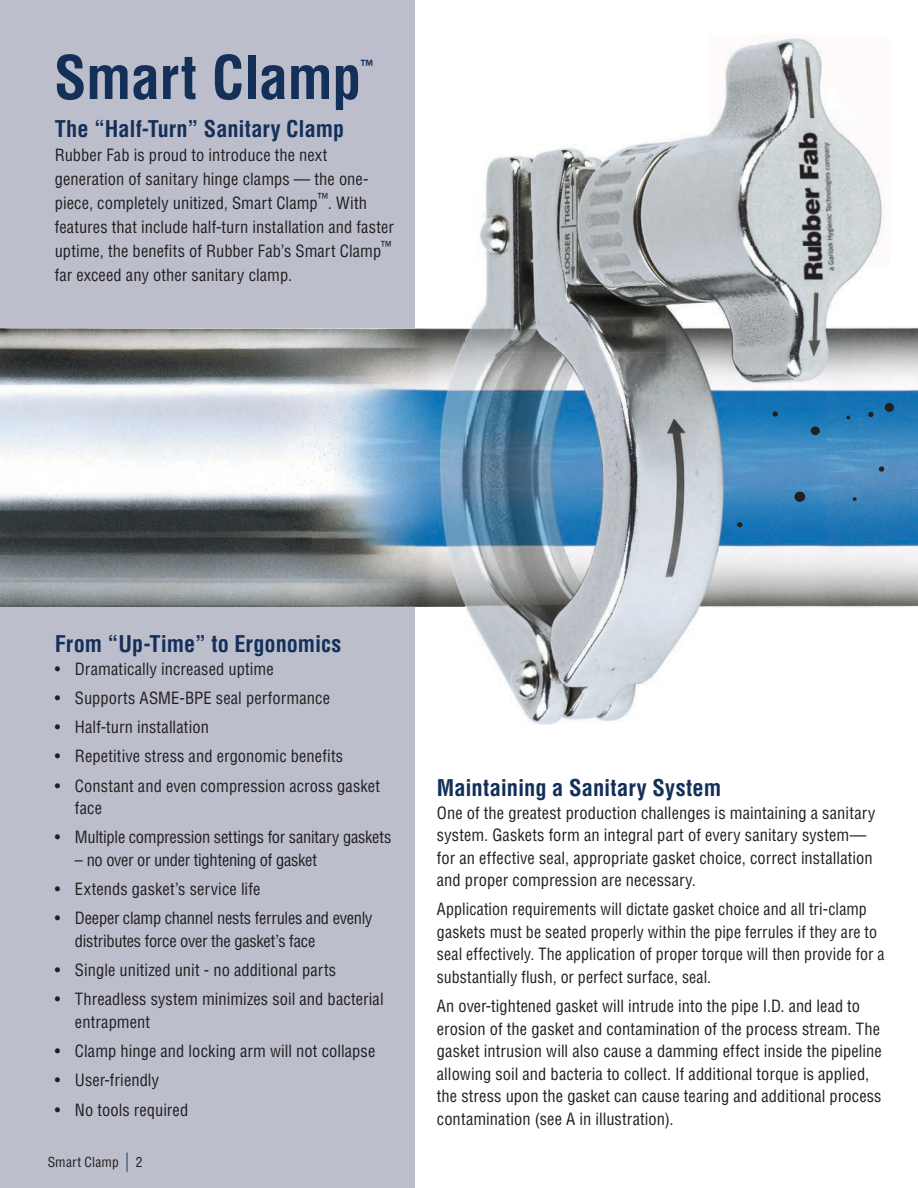
<style>
.page{position:relative;width:918px;height:1188px;background:#fff}
.page>*{position:absolute;margin:0;border:0;box-sizing:border-box;transform-origin:0 0}
.t1{font:700 condensed 58.5px "Helvetica LT Std";letter-spacing:-.01em;color:#143059}
.t2{font:700 condensed 22.5px "Helvetica LT Std";color:#143059}
.t3{font:condensed 16.5px/22.5px "Helvetica LT Std";letter-spacing:.005em;color:#231f20}
.t4{font:condensed 16.5px/22.5px "Helvetica LT Std";letter-spacing:-.015em;color:#231f20}
.t5{font:condensed 16.5px "Helvetica LT Std";letter-spacing:-.02em;color:#231f20}
.t6{font:700 condensed 15px "Helvetica LT Std";color:#143059}
.t7{font:condensed 13.5px "Helvetica LT Std";letter-spacing:.01em;color:#231f20}
.s1{font-size:19.2px;color:#143059}
</style>
<div class="page">
<div style="left:0;top:0;width:414px;height:1188px;background:#bcbecc"></div>
<img style="left:667px;top:38px;width:217px;height:208px">
<img style="left:464px;top:139px;width:203px;height:479px">
<img style="left:666px;top:246px;width:252px;height:372px">
<img style="left:0;top:329px;width:465px;height:277px">
<img style="left:471px;top:618px;width:222px;height:107px">
<div style="left:885px;top:403px;width:9px;height:9px;background:#231f20;border-radius:50%"></div>
<svg style="left:846px;top:416px;width:4px;height:3px"></svg>
<svg style="left:853px;top:497px;width:4px;height:4px"></svg>
<div style="left:795px;top:492px;width:10px;height:10px;background:#231f20;border-radius:50%"></div>
<svg style="left:868px;top:412px;width:6px;height:5px"></svg>
<div style="left:811px;top:426px;width:9px;height:9px;background:#231f20;border-radius:50%"></div>
<svg style="left:879px;top:466px;width:5px;height:6px"></svg>
<svg style="left:773px;top:411px;width:5px;height:6px"></svg>
<svg style="left:737px;top:522px;width:5px;height:5px"></svg>
<h1 class="t1" style="left:54px;top:41px;width:309px">Smart Clamp</h1>
<p class="t6" style="left:361px;top:56px;width:14px">™</p>
<h2 class="t2" style="left:55px;top:115px;width:291px">The “Half-Turn” Sanitary Clamp</h2>
<p class="t3" style="left:55px;top:143px;width:341px;line-height:24px">Rubber Fab is proud to introduce the next generation of sanitary hinge clamps — the one&shy;piece, completely unitized, Smart Clamp<sup>™</sup>. With features that include half-turn installation and faster uptime, the benefits of Rubber Fab’s Smart Clamp<sup>™ </sup>far exceed any other sanitary clamp.</p>
<h2 class="t2" style="left:55px;top:630px;width:288px">From “Up-Time” to Ergonomics</h2>
<p class="t3" style="left:55px;top:657px;width:221px">• Dramatically increased uptime</p>
<p class="t3" style="left:55px;top:686px;width:277px">• Supports ASME-BPE seal performance</p>
<p class="t3" style="left:55px;top:716px;width:156px">• Half-turn installation</p>
<p class="t3" style="left:55px;top:745px;width:290px">• Repetitive stress and ergonomic benefits</p>
<p class="t3" style="left:75px;top:774px;width:306px;text-indent:-20px">• Constant and even compression across gasket face</p>
<p class="t4" style="left:55px;top:826px;width:338px">• Multiple compression settings for sanitary gaskets</p>
<p class="t5" style="left:75px;top:849px;width:244px">– no over or under tightening of gasket</p>
<p class="t3" style="left:55px;top:878px;width:207px">• Extends gasket’s service life</p>
<p class="t4" style="left:75px;top:907px;width:299px;text-indent:-20px">• Deeper clamp channel nests ferrules and evenly distributes force over the gasket’s face</p>
<p class="t3" style="left:55px;top:959px;width:283px">• Single unitized unit - no additional parts</p>
<p class="t3" style="left:75px;top:988px;width:310px;text-indent:-20px">• Threadless system minimizes soil and bacterial entrapment</p>
<p class="t3" style="left:55px;top:1040px;width:322px">• Clamp hinge and locking arm will not collapse</p>
<p class="t3" style="left:55px;top:1069px;width:106px">• User-friendly</p>
<p class="t3" style="left:55px;top:1098px;width:135px">• No tools required</p>
<p class="t7" style="left:48px;top:1153px;width:96px">Smart Clamp <span class="s1">|</span> 2</p>
<h2 class="t2" style="left:437px;top:774px;width:286px">Maintaining a Sanitary System</h2>
<p class="t3" style="left:437px;top:801px;width:440px">One of the greatest production challenges is maintaining a sanitary system. Gaskets form an integral part of every sanitary system— for an effective seal, appropriate gasket choice, correct installation and proper compression are necessary.</p>
<p class="t3" style="left:437px;top:898px;width:449px">Application requirements will dictate gasket choice and all tri-clamp gaskets must be seated properly within the pipe ferrules if they are to seal effectively. The application of proper torque will then provide for a substantially flush, or perfect surface, seal.</p>
<p class="t3" style="left:437px;top:995px;width:447px">An over-tightened gasket will intrude into the pipe I.D. and lead to erosion of the gasket and contamination of the process stream. The gasket intrusion will also cause a damming effect inside the pipeline allowing soil and bacteria to collect. If additional torque is applied, the stress upon the gasket can cause tearing and additional process contamination (see A in illustration).</p>
</div>
